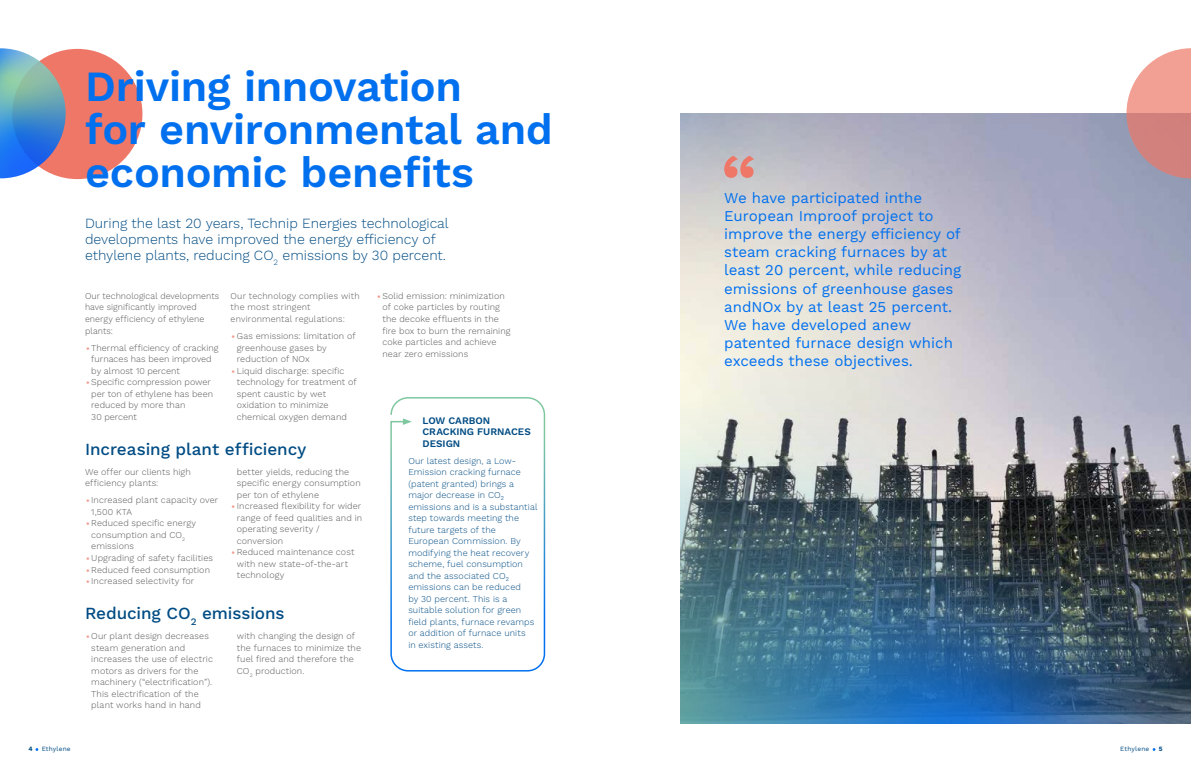
<style>
.page{position:relative;width:1191px;height:780px;background:#fff}
.page>*{position:absolute;margin:0;border:0;box-sizing:border-box;transform-origin:0 0}
.titre{font:600 43px/43px "Work Sans";letter-spacing:-.01em;color:#0070ef}
.ss_titre_01{font:500 17px "Work Sans";letter-spacing:-.005em;color:#004c84}
.exergue{font:15px/18px "Work Sans";color:#0070ef}
.chapo{font:300 14px/16px "Work Sans";color:#004c84}
.ss_titre_02{font:600 10px/11.5px "Work Sans";color:#004c84}
.Puce2{font:300 9px/11.5px "Work Sans";letter-spacing:.01em;color:#575756}
.texte_courant{font:300 9px/11.5px "Work Sans";letter-spacing:.01em;color:#004c84}
.ss_titre_02-2{font:300 9px/11.5px "Work Sans";letter-spacing:.01em;color:#575756}
.t1{font:6.5px "Work Sans";letter-spacing:.025em;color:#004c84}
.t2{font:700 6.5px "Work Sans";color:#004c84}
.s1{font-size:13px;color:#f3998d}
</style>
<div class="page">
<div style="left:12px;top:49px;width:130px;height:130px;background:#ee7767;border-radius:50%"></div>
<svg style="left:0;top:48px;width:66px;height:130px"></svg>
<div style="left:390px;top:397px;width:155px;height:274px;border:2px solid #fff;border-radius:17px"></div>
<svg style="left:403px;top:418px;width:9px;height:7px"></svg>
<img style="left:680px;top:114px;width:511px;height:609px">
<svg style="left:724px;top:156px;width:30px;height:22px"></svg>
<svg style="left:1126px;top:48px;width:65px;height:130px;background:#dd9e9a"></svg>
<p class="titre" style="left:85px;top:67px;width:469px">Driving innovation<br>for environmental and economic benefits</p>
<p class="chapo" style="left:85px;top:216px;width:365px">During the last 20 years, Technip Energies technological developments have improved the energy efficiency of ethylene plants, reducing CO<sub>2</sub> emissions by 30 percent.</p>
<p class="Puce2" style="left:85px;top:290px;width:136px">Our technological developments have significantly improved energy efficiency of ethylene plants:</p>
<p class="Puce2" style="left:91px;top:342px;width:129px;text-indent:-6px"><span class="s1">•</span>Thermal efficiency of cracking furnaces has been improved by almost 10 percent</p>
<p class="Puce2" style="left:91px;top:377px;width:123px;text-indent:-6px"><span class="s1">•</span>Specific compression power per ton of ethylene has been reduced by more than<br>30 percent</p>
<p class="Puce2" style="left:231px;top:290px;width:131px">Our technology complies with the most stringent environmental regulations:</p>
<p class="Puce2" style="left:237px;top:331px;width:120px;text-indent:-6px"><span class="s1">•</span>Gas emissions: limitation of greenhouse gases by reduction of NOx</p>
<p class="Puce2" style="left:237px;top:365px;width:121px;text-indent:-6px"><span class="s1">•</span>Liquid discharge: specific technology for treatment of spent caustic by wet oxidation to minimize chemical oxygen demand</p>
<p class="ss_titre_01" style="left:85px;top:439px;width:223px">Increasing plant efficiency</p>
<p class="ss_titre_02-2" style="left:85px;top:466px;width:107px">We offer our clients high efficiency plants:</p>
<p class="Puce2" style="left:91px;top:495px;width:129px;text-indent:-6px"><span class="s1">•</span>Increased plant capacity over<br>1,500 KTA</p>
<p class="Puce2" style="left:91px;top:518px;width:106px;text-indent:-6px"><span class="s1">•</span>Reduced specific energy consumption and CO<sub>2 </sub>emissions</p>
<p class="Puce2" style="left:85px;top:552px;width:130px"><span class="s1">•</span>Upgrading of safety facilities</p>
<p class="Puce2" style="left:85px;top:564px;width:126px"><span class="s1">•</span>Reduced feed consumption</p>
<p class="Puce2" style="left:85px;top:575px;width:111px"><span class="s1">•</span>Increased selectivity for</p>
<p class="Puce2" style="left:237px;top:466px;width:125px">better yields, reducing the specific energy consumption per ton of ethylene</p>
<p class="Puce2" style="left:237px;top:501px;width:127px;text-indent:-6px"><span class="s1">•</span>Increased flexibility for wider range of feed qualities and in operating severity / conversion</p>
<p class="Puce2" style="left:237px;top:547px;width:119px;text-indent:-6px"><span class="s1">•</span>Reduced maintenance cost with new state-of-the-art technology</p>
<p class="ss_titre_01" style="left:85px;top:603px;width:201px">Reducing CO<sub>2</sub> emissions</p>
<p class="Puce2" style="left:91px;top:630px;width:123px;text-indent:-6px"><span class="s1">•</span>Our plant design decreases steam generation and increases the use of electric motors as drivers for the machinery (“electrification”).<br>This electrification of the plant works hand in hand</p>
<p class="Puce2" style="left:237px;top:630px;width:126px">with changing the design of the furnaces to minimize the fuel fired and therefore the<br>CO<sub>2</sub> production.</p>
<p class="Puce2" style="left:382px;top:290px;width:129px;text-indent:-6px"><span class="s1">•</span>Solid emission: minimization of coke particles by routing the decoke effluents in the fire box to burn the remaining coke particles and achieve near zero emissions</p>
<p class="ss_titre_02" style="left:422px;top:415px;width:110px">LOW CARBON<br>CRACKING FURNACES<br>DESIGN</p>
<p class="texte_courant" style="left:408px;top:455px;width:131px">Our latest design, a Low-<br>Emission cracking furnace (patent granted) brings a major decrease in CO₂ emissions and is a substantial step towards meeting the future targets of the<br>European Commission. By modifying the heat recovery scheme, fuel consumption and the associated CO₂ emissions can be reduced<br>by 30 percent. This is a suitable solution for green field plants, furnace revamps or addition of furnace units<br>in existing assets.</p>
<p class="exergue" style="left:724px;top:190px;width:239px">We have participated inthe<br>European Improof project to improve the energy efficiency of steam cracking furnaces by at least 20 percent, while reducing emissions of greenhouse gases andNOx by at least 25 percent.<br>We have developed anew patented furnace design which exceeds these objectives.</p>
<p class="t2" style="left:28px;top:744px;width:6px">4</p>
<p class="t1" style="left:42px;top:744px;width:31px">Ethylene</p>
<p class="t1" style="left:1120px;top:744px;width:31px">Ethylene</p>
<p class="t2" style="left:1158px;top:744px;width:5px">5</p>
</div>
